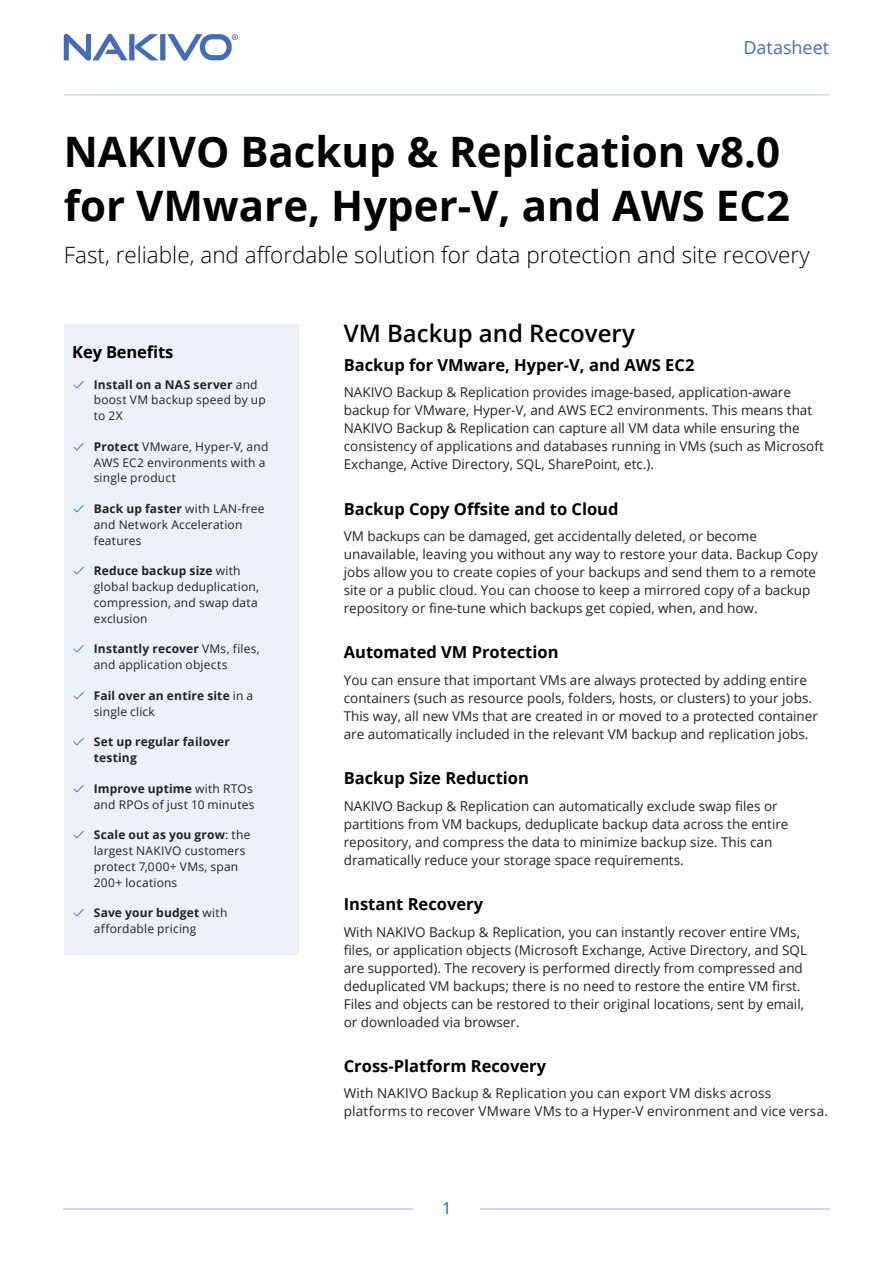
<style>
.page{position:relative;width:893px;height:1263px;background:#fff}
.page>*{position:absolute;margin:0;border:0;box-sizing:border-box;transform-origin:0 0}
.t1{font:700 42px/54px "Open Sans";color:#000002}
.t2{font:600 24px "Open Sans";color:#000002}
.t3{font:300 22.5px "Open Sans";color:#000}
.t4{font:18px "Open Sans";color:#436eb6}
.t5{font:700 16.5px "Open Sans";color:#000}
.t6{font:16.5px "Open Sans";color:#156dae}
.t7{font:13.5px/18px "Open Sans";color:#222}
.t8{font:12px/15.8px "Open Sans";letter-spacing:.015em;color:#222}
.t9{font:700 12px/15.8px "Open Sans";letter-spacing:.015em;color:#222}
.s1{font-weight:700}
.s2{font-weight:400}
</style>
<div class="page">
<div style="left:64px;top:324px;width:234px;height:631px;background:#ecf0f8"></div>
<hr style="left:480px;top:1208px;width:350px;height:1px;background:#d1d7ed">
<hr style="left:63px;top:1208px;width:349px;height:1px;background:#d1d7ed">
<svg style="left:64px;top:34px;width:174px;height:27px"></svg>
<hr style="left:64px;top:94px;width:765px;height:2px;background:#d1d7ed">
<h3 class="t4" style="left:743px;top:35px;width:87px">Datasheet</h3>
<h1 class="t1" style="left:64px;top:124px;width:728px">NAKIVO Backup &amp; Replication v8.0 for VMware, Hyper-V, and AWS EC2</h1>
<h3 class="t3" style="left:64px;top:240px;width:747px">Fast, reliable, and affordable solution for data protection and site recovery</h3>
<p class="t5" style="left:72px;top:340px;width:102px">Key Benefits</p>
<p class="t8" style="left:94px;top:376px;width:173px"><span class="s1">Install on a NAS server</span> and boost VM backup speed by up to 2X</p>
<p class="t8" style="left:94px;top:438px;width:176px"><span class="s1">Protect</span> VMware, Hyper-V, and<br>AWS EC2 environments with a single product</p>
<p class="t8" style="left:94px;top:501px;width:172px"><span class="s1">Back up faster</span> with LAN-free and Network Acceleration features</p>
<p class="t8" style="left:94px;top:563px;width:167px"><span class="s1">Reduce backup size</span> with global backup deduplication, compression, and swap data exclusion</p>
<p class="t8" style="left:94px;top:641px;width:168px"><span class="s1">Instantly recover</span> VMs, files, and application objects</p>
<p class="t9" style="left:94px;top:687px;width:161px">Fail over an entire site <span class="s2">in a single click</span></p>
<p class="t9" style="left:94px;top:734px;width:138px">Set up regular failover testing</p>
<p class="t8" style="left:94px;top:780px;width:162px"><span class="s1">Improve uptime</span> with RTOs and RPOs of just 10 minutes</p>
<p class="t8" style="left:94px;top:827px;width:158px"><span class="s1">Scale out as you grow</span>: the largest NAKIVO customers protect 7,000+ VMs, span<br>200+ locations</p>
<p class="t8" style="left:94px;top:905px;width:135px"><span class="s1">Save your budget</span> with affordable pricing</p>
<h2 class="t2" style="left:344px;top:317px;width:293px">VM Backup and Recovery</h2>
<p class="t5" style="left:344px;top:353px;width:352px">Backup for VMware, Hyper-V, and AWS EC2</p>
<p class="t7" style="left:344px;top:383px;width:481px">NAKIVO Backup &amp; Replication provides image-based, application-aware backup for VMware, Hyper-V, and AWS EC2 environments. This means that NAKIVO Backup &amp; Replication can capture all VM data while ensuring the consistency of applications and databases running in VMs (such as Microsoft Exchange, Active Directory, SQL, SharePoint, etc.).</p>
<p class="t5" style="left:344px;top:497px;width:276px">Backup Copy Offsite and to Cloud</p>
<p class="t7" style="left:344px;top:527px;width:475px">VM backups can be damaged, get accidentally deleted, or become unavailable, leaving you without any way to restore your data. Backup Copy jobs allow you to create copies of your backups and send them to a remote site or a public cloud. You can choose to keep a mirrored copy of a backup repository or fine-tune which backups get copied, when, and how.</p>
<p class="t5" style="left:344px;top:641px;width:216px">Automated VM Protection</p>
<p class="t7" style="left:344px;top:671px;width:476px">You can ensure that important VMs are always protected by adding entire containers (such as resource pools, folders, hosts, or clusters) to your jobs.<br>This way, all new VMs that are created in or moved to a protected container are automatically included in the relevant VM backup and replication jobs.</p>
<p class="t5" style="left:344px;top:766px;width:187px">Backup Size Reduction</p>
<p class="t7" style="left:344px;top:796px;width:446px">NAKIVO Backup &amp; Replication can automatically exclude swap files or partitions from VM backups, deduplicate backup data across the entire repository, and compress the data to minimize backup size. This can dramatically reduce your storage space requirements.</p>
<p class="t5" style="left:344px;top:892px;width:141px">Instant Recovery</p>
<p class="t7" style="left:344px;top:922px;width:465px">With NAKIVO Backup &amp; Replication, you can instantly recover entire VMs, files, or application objects (Microsoft Exchange, Active Directory, and SQL are supported). The recovery is performed directly from compressed and deduplicated VM backups; there is no need to restore the entire VM first.<br>Files and objects can be restored to their original locations, sent by email, or downloaded via browser.</p>
<p class="t5" style="left:344px;top:1054px;width:204px">Cross-Platform Recovery</p>
<p class="t7" style="left:344px;top:1084px;width:486px">With NAKIVO Backup &amp; Replication you can export VM disks across platforms to recover VMware VMs to a Hyper-V environment and vice versa.</p>
<p class="t6" style="left:442px;top:1196px;width:11px">1</p>
</div>
